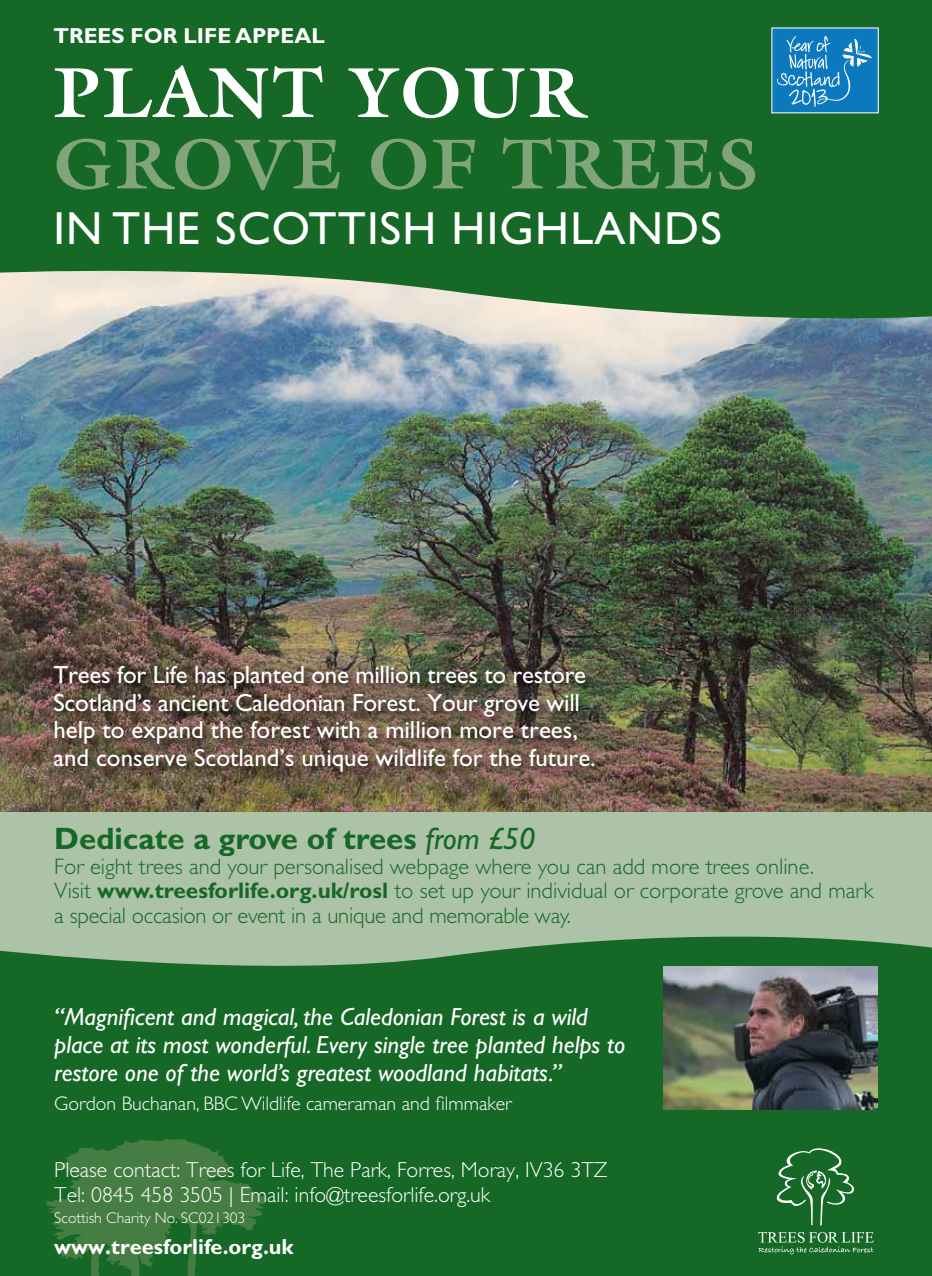
<style>
.page{position:relative;width:932px;height:1276px;background:#fff}
.page>*{position:absolute;margin:0;border:0;box-sizing:border-box;transform-origin:0 0}
.t1{font:700 71.4px/71.4px "Galliard";letter-spacing:.03em;color:#81a47b}
.t2{font:46.5px "Gill Sans";letter-spacing:.025em;color:#fff}
.t3{font:700 31.05px "Gill Sans";color:#166827}
.t4{font:24.9px/27.9px "Gill Sans";letter-spacing:-.01em;color:#fff}
.t5{font:italic 24.9px/27.9px "Gill Sans";color:#fff}
.t6{font:300 22.5px/24.9px "Gill Sans";color:#166827}
.t7{font:300 21.75px/24.9px "Gill Sans";color:#fff}
.t8{font:700 21.75px "Gill Sans";color:#fff}
.t9{font:300 19.8px "Gill Sans";color:#fff}
.t10{font:300 15.6px "Gill Sans";color:#fff}
.s1{color:#fff}
.s2{font-weight:400;font-style:italic}
.s3{font-weight:700}
</style>
<div class="page">
<img style="left:0;top:323px;width:931px;height:489px">
<div style="left:0;top:812px;width:931px;height:356px;background:#adc3a7"></div>
<svg style="left:0;top:0;width:931px;height:323px;background:#287237"></svg>
<div style="left:0;top:936px;width:931px;height:340px;background:#166827"></div>
<div style="left:771px;top:28px;width:106px;height:85px;background:#0c79bf"></div>
<svg style="left:777px;top:36px;width:94px;height:71px"></svg>
<svg style="left:45px;top:1138px;width:222px;height:138px;background:#327437"></svg>
<img style="left:663px;top:966px;width:214px;height:143px">
<img style="left:48px;top:659px;width:556px;height:123px">
<svg style="left:776px;top:1148px;width:78px;height:77px;background:#347b42"></svg>
<svg style="left:758px;top:1232px;width:115px;height:22px;background:#438551"></svg>
<p class="t8" style="left:53px;top:22px;width:273px">TREES FOR LIFE APPEAL</p>
<p class="t1" style="left:53px;top:56px;width:705px"><span class="s1">PLANT YOUR<br></span>GROVE OF TREES</p>
<p class="t2" style="left:53px;top:202px;width:669px">IN THE SCOTTISH HIGHLANDS</p>
<p class="t4" style="left:53px;top:660px;width:543px">Trees for Life has planted one million trees to restore Scotland’s ancient Caledonian Forest. Your grove will help to expand the forest with a million more trees, and conserve Scotland’s unique wildlife for the future.</p>
<p class="t3" style="left:54px;top:820px;width:482px">Dedicate a grove of trees <span class="s2">from £50</span></p>
<p class="t6" style="left:54px;top:853px;width:820px">For eight trees and your personalised webpage where you can add more trees online.<br>Visit <span class="s3">www.treesforlife.org.uk/rosl</span> to set up your individual or corporate grove and mark a special occasion or event in a unique and memorable way.</p>
<p class="t5" style="left:54px;top:1002px;width:572px">“Magnificent and magical, the Caledonian Forest is a wild place at its most wonderful. Every single tree planted helps to restore one of the world’s greatest woodland habitats.”</p>
<p class="t9" style="left:54px;top:1091px;width:459px">Gordon Buchanan, BBC Wildlife cameraman and filmmaker</p>
<p class="t7" style="left:54px;top:1157px;width:554px">Please contact: Trees for Life, The Park, Forres, Moray, IV36 3TZ<br>Tel: 0845 458 3505 | Email: info@treesforlife.org.uk</p>
<p class="t10" style="left:54px;top:1209px;width:192px">Scottish Charity No. SC021303</p>
<p class="t8" style="left:54px;top:1234px;width:241px">www.treesforlife.org.uk</p>
</div>
